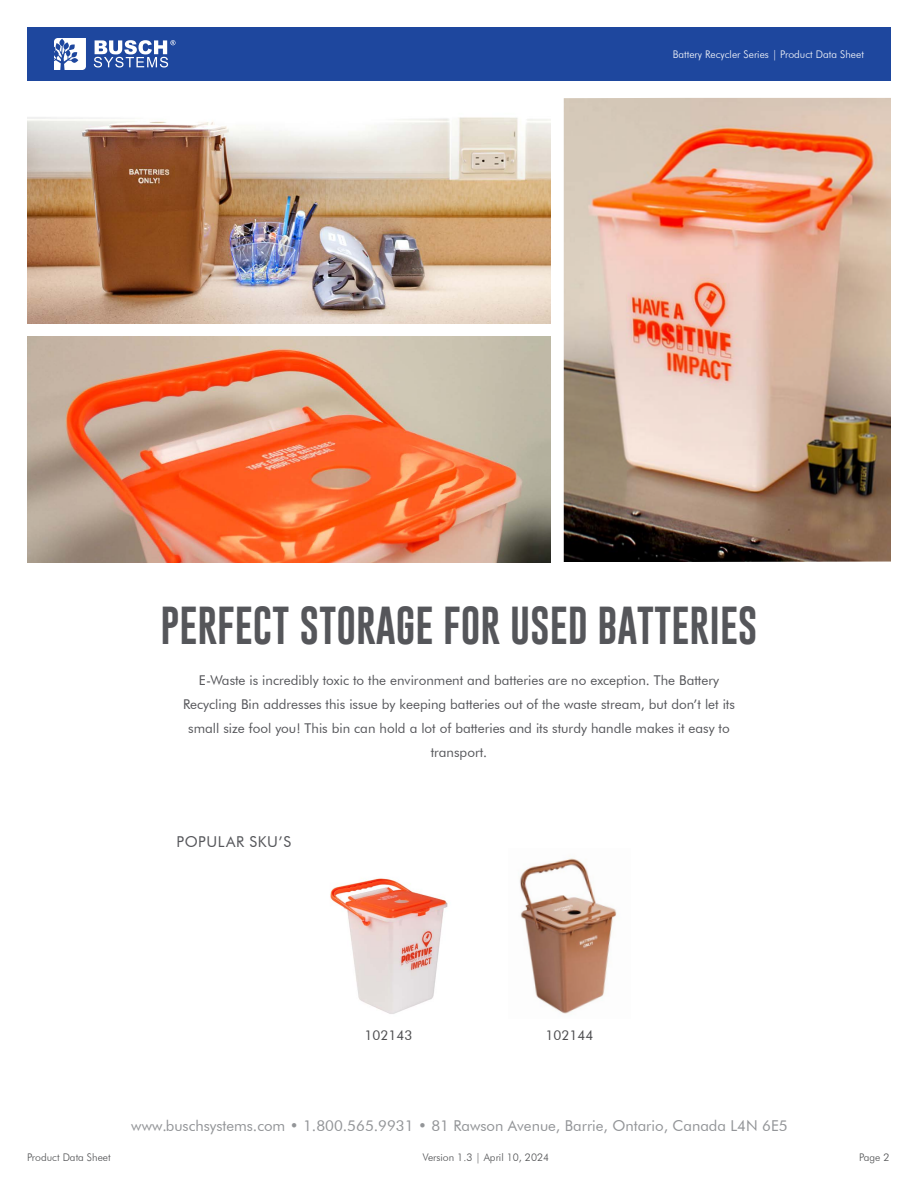
<style>
.page{position:relative;width:918px;height:1188px;background:#fff}
.page>*{position:absolute;margin:0;border:0;box-sizing:border-box;transform-origin:0 0}
.t1{font:39px "Gobold";color:#55565a}
.t2{font:15px "Futura BT";color:#939598}
.t3{font:15px "Futura BT";letter-spacing:.045em;color:#55565a}
.t4{font:13.5px/24px "Futura BT";color:#55565a;text-align:center}
.t5{font:13.5px "Futura BT";color:#4d4d4f}
.t6{font:300 10.5px "Futura BT";color:#4c4d4f}
.t7{font:300 10.5px "Futura BT";color:#fff}
</style>
<div class="page">
<div style="left:27px;top:27px;width:864px;height:54px;background:#1e479e"></div>
<svg style="left:54px;top:38px;width:32px;height:32px"></svg>
<svg style="left:94px;top:40px;width:82px;height:28px"></svg>
<img style="left:27px;top:336px;width:524px;height:227px">
<img style="left:564px;top:98px;width:327px;height:464px">
<img style="left:27px;top:117px;width:524px;height:207px">
<img style="left:330px;top:878px;width:118px;height:136px">
<img style="left:519px;top:858px;width:98px;height:156px">
<p class="t7" style="left:673px;top:48px;width:193px">Battery Recycler Series | Product Data Sheet</p>
<h1 class="t1" style="left:160px;top:601px;width:599px">PERFECT STORAGE FOR USED BATTERIES</h1>
<p class="t4" style="left:183px;top:668px;width:553px">E-Waste is incredibly toxic to the environment and batteries are no exception. The Battery Recycling Bin addresses this issue by keeping batteries out of the waste stream, but don’t let its small size fool you! This bin can hold a lot of batteries and its sturdy handle makes it easy to transport.</p>
<p class="t3" style="left:176px;top:832px;width:116px">POPULAR SKU’S</p>
<p class="t5" style="left:365px;top:1027px;width:49px">102143</p>
<p class="t5" style="left:546px;top:1027px;width:49px">102144</p>
<p class="t2" style="left:131px;top:1117px;width:658px">www.buschsystems.com • 1.800.565.9931 • 81 Rawson Avenue, Barrie, Ontario, Canada L4N 6E5</p>
<p class="t6" style="left:27px;top:1151px;width:85px">Product Data Sheet</p>
<p class="t6" style="left:423px;top:1151px;width:128px">Version 1.3 | April 10, 2024</p>
<p class="t6" style="left:859px;top:1151px;width:32px">Page 2</p>
</div>
